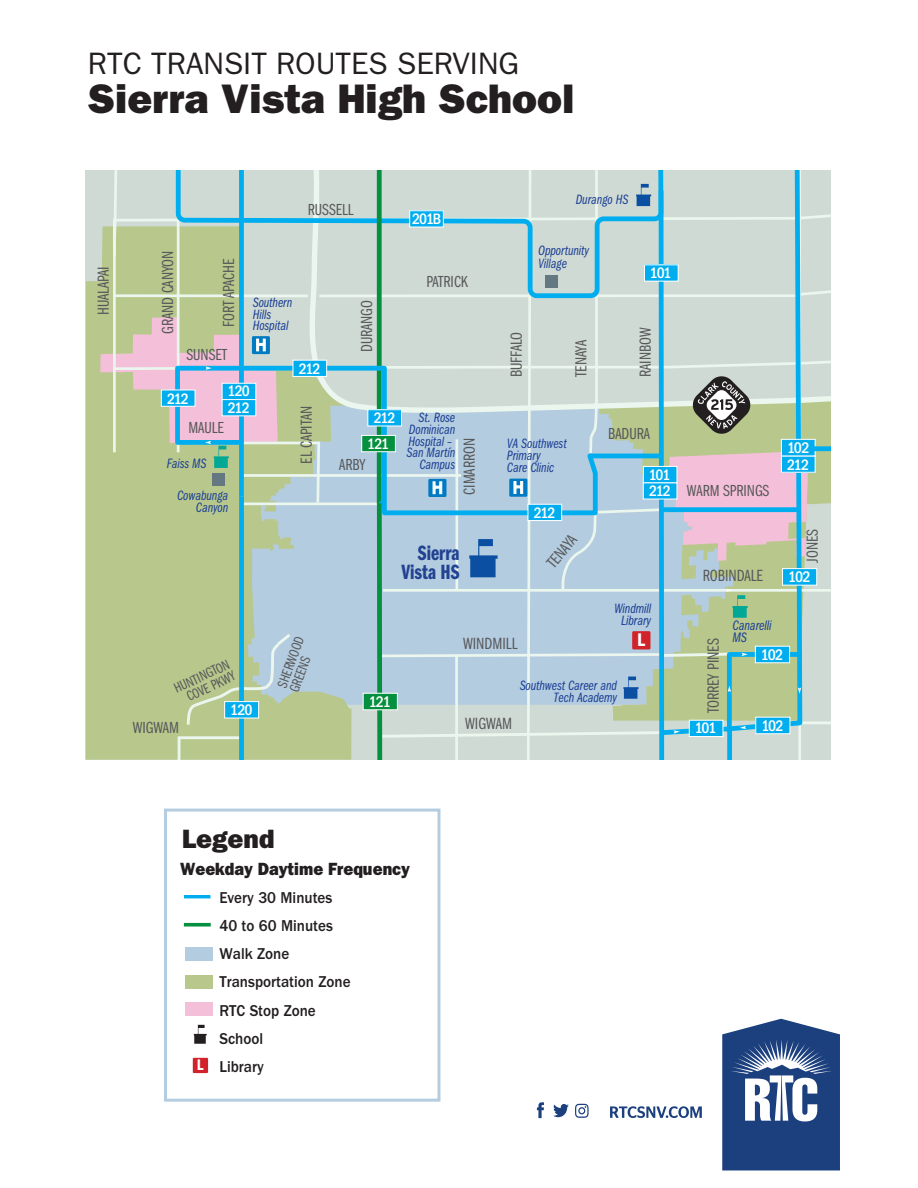
<style>
.page{position:relative;width:918px;height:1188px;background:#fff}
.page>*{position:absolute;margin:0;border:0;box-sizing:border-box;transform-origin:0 0}
.t1{font:41.4px "ITC Franklin Gothic Std Hvy";color:#231f20}
.t2{font:31.05px "ITC Franklin Gothic Std";color:#231f20}
.t3{font:26.7px "ITC Franklin Gothic Std Hvy";color:#231f20}
.t4{font:21.45px/18.8px "ITC Franklin Gothic Std Dm Cp";color:#224292;text-align:right}
.t5{font:19.05px "ITC Franklin Gothic Std Dm Cd";color:#fff}
.t6{font:17.7px "ITC Franklin Gothic Std Hvy";color:#231f20;scale:.93 1}
.t7{font:16.8px "ITC Franklin Gothic Std Bk Cp";color:#57585a}
.t8{font:16.65px "ITC Franklin Gothic Std Bk Cp";color:#57585a}
.t9{font:16.5px "ITC Franklin Gothic Std Bk Cp";color:#57585a}
.t10{font:500 16.35px "ITC Franklin Gothic Std";color:#231f20;scale:.93 1}
.t11{font:500 condensed 15.9px "ITC Franklin Gothic Std";letter-spacing:-.065em;color:#fff}
.t12{font:500 condensed 15.75px "ITC Franklin Gothic Std";color:#fff}
.t13{font:500 condensed 15.6px/16.6px "ITC Franklin Gothic Std";letter-spacing:-.075em;color:#fff}
.t14{font:14.4px/12.8px "ITC Franklin Gothic Std Bk Cp";color:#57585a;text-align:center}
.t15{font:14.25px/12px "ITC Franklin Gothic Std Bk Cp It";letter-spacing:-.005em;color:#1b3f94}
.t16{font:14.1px/11.9px "ITC Franklin Gothic Std Bk Cp It";letter-spacing:-.005em;color:#1b3f94}
.s1{font-family:"ITC Franklin Gothic Std Dm Cd";font-weight:400;font-size:15.9px;color:#fff}
</style>
<div class="page">
<svg style="left:610px;top:1106px;width:92px;height:12px"></svg>
<svg style="left:537px;top:1102px;width:7px;height:16px"></svg>
<svg style="left:553px;top:1104px;width:16px;height:13px"></svg>
<svg style="left:575px;top:1104px;width:14px;height:14px"></svg>
<svg style="left:722px;top:1019px;width:118px;height:151px"></svg>
<div style="left:164px;top:809px;width:276px;height:293px;border:3px solid #b4ccdf"></div>
<div style="left:184px;top:895px;width:26px;height:3px;border:1px solid #00aeef"></div>
<div style="left:184px;top:923px;width:27px;height:4px;border:1px solid #05903f"></div>
<svg style="left:194px;top:1025px;width:13px;height:19px"></svg>
<div style="left:193px;top:1058px;width:15px;height:15px;background:#d1232a"></div>
<div style="left:186px;top:975px;width:27px;height:13px;background:#b8c88c"></div>
<div style="left:186px;top:1002px;width:27px;height:14px;background:#f4bfd8"></div>
<div style="left:186px;top:947px;width:27px;height:14px;background:#b4ccdf"></div>
<svg style="left:100px;top:171px;width:731px;height:589px;background:#b6cdc5"></svg>
<p class="t2" style="left:88px;top:46px;width:433px">RTC TRANSIT ROUTES SERVING</p>
<p class="t1" style="left:88px;top:75px;width:488px">Sierra Vista High School</p>
<p class="t9" style="left:94px;top:315px;width:50px;rotate:-90deg">HUALAPAI</p>
<p class="t9" style="left:159px;top:334px;width:85px;rotate:-90deg">GRAND CANYON</p>
<p class="t9" style="left:220px;top:327px;width:69px;rotate:-90deg">FORT APACHE</p>
<p class="t9" style="left:187px;top:346px;width:42px">SUNSET</p>
<p class="t9" style="left:308px;top:201px;width:47px">RUSSELL</p>
<p class="t16" style="left:253px;top:296px;width:41px">Southern<br>Hills<br>Hospital</p>
<p class="t9" style="left:358px;top:352px;width:54px;rotate:-90deg">DURANGO</p>
<p class="t13" style="left:299px;top:360px;width:23px">212</p>
<p class="t13" style="left:167px;top:390px;width:23px">212</p>
<p class="t13" style="left:228px;top:383px;width:24px">120</p>
<p class="t13" style="left:228px;top:400px;width:23px">212</p>
<p class="t9" style="left:188px;top:418px;width:37px">MAULE</p>
<p class="t16" style="left:167px;top:458px;width:41px">Faiss MS</p>
<p class="t16" style="left:177px;top:489px;width:53px;text-align:right">Cowabunga<br>Canyon</p>
<p class="t9" style="left:297px;top:464px;width:59px;rotate:-90deg">EL CAPITAN</p>
<p class="t13" style="left:367px;top:406px;width:30px;line-height:25.3px;text-align:center">212<br>121</p>
<p class="t9" style="left:339px;top:456px;width:28px">ARBY</p>
<p class="t13" style="left:412px;top:210px;width:31px">201B</p>
<p class="t9" style="left:427px;top:273px;width:43px">PATRICK</p>
<p class="t16" style="left:407px;top:412px;width:50px;text-align:right">St. Rose<br>Dominican<br>Hospital –<br>San Martín<br>Campus</p>
<p class="t9" style="left:460px;top:495px;width:58px;rotate:-90deg">CIMARRON</p>
<p class="t16" style="left:576px;top:194px;width:54px">Durango HS</p>
<p class="t16" style="left:538px;top:244px;width:52px;line-height:13.4px">Opportunity<br>Village</p>
<p class="t13" style="left:650px;top:265px;width:23px">101</p>
<p class="t9" style="left:507px;top:377px;width:47px;rotate:-90deg">BUFFALO</p>
<p class="t9" style="left:572px;top:377px;width:39px;rotate:-90deg">TENAYA</p>
<p class="t9" style="left:636px;top:377px;width:51px;rotate:-90deg">RAINBOW</p>
<p class="t16" style="left:507px;top:438px;width:61px">VA Southwest<br>Primary<br>Care Clinic</p>
<p class="t13" style="left:534px;top:504px;width:23px">212</p>
<p class="t9" style="left:608px;top:425px;width:43px">BADURA</p>
<p class="t13" style="left:649px;top:466px;width:24px">101<br>212</p>
<p class="t9" style="left:687px;top:481px;width:84px">WARM SPRINGS</p>
<p class="t11" style="left:787px;top:438px;width:24px">102</p>
<p class="t13" style="left:787px;top:456px;width:23px">212</p>
<p class="t14" style="left:172px;top:683px;width:62px;rotate:-25deg">HUNTINGTON<br>COVE PKWY</p>
<p class="t8" style="left:133px;top:719px;width:48px">WIGWAM</p>
<p class="t12" style="left:230px;top:701px;width:24px">120</p>
<p class="t14" style="left:276px;top:685px;width:55px;text-align:left;rotate:-70deg">SHERWOOD<br>GREENS</p>
<p class="t11" style="left:369px;top:692px;width:24px">121</p>
<p class="t9" style="left:804px;top:563px;width:35px;rotate:-90deg">JONES</p>
<p class="t9" style="left:543px;top:560px;width:39px;rotate:-50deg">TENAYA</p>
<p class="t4" style="left:401px;top:544px;width:60px">Sierra<br>Vista HS</p>
<p class="t7" style="left:703px;top:566px;width:62px">ROBINDALE</p>
<p class="t15" style="left:732px;top:620px;width:41px">Canarelli<br>MS</p>
<p class="t11" style="left:788px;top:568px;width:24px">102</p>
<p class="t16" style="left:614px;top:603px;width:39px;text-align:center">Windmill<br>Library</p>
<p class="t5" style="left:637px;top:629px;width:10px">L</p>
<p class="t7" style="left:463px;top:635px;width:56px">WINDMILL</p>
<p class="t7" style="left:704px;top:713px;width:76px;rotate:-90deg">TORREY PINES</p>
<p class="t11" style="left:761px;top:645px;width:24px">102</p>
<p class="t16" style="left:520px;top:680px;width:99px;text-align:right">Southwest Career and<br>Tech Academy</p>
<p class="t7" style="left:465px;top:714px;width:48px">WIGWAM</p>
<p class="t13" style="left:695px;top:720px;width:23px">101</p>
<p class="t11" style="left:761px;top:716px;width:24px">102</p>
<p class="t3" style="left:182px;top:823px;width:94px">Legend</p>
<p class="t10" style="left:219px;top:889px;width:123px">Every 30 Minutes</p>
<p class="t10" style="left:219px;top:917px;width:124px">40 to 60 Minutes</p>
<p class="t10" style="left:219px;top:945px;width:77px">Walk Zone</p>
<p class="t10" style="left:219px;top:973px;width:143px">Transportation Zone</p>
<p class="t10" style="left:219px;top:1001px;width:105px">RTC Stop Zone</p>
<p class="t10" style="left:219px;top:1029px;width:48px">School</p>
<p class="t10" style="left:197px;top:1057px;width:73px"><span class="s1">L</span> Library</p>
<p class="t6" style="left:180px;top:858px;width:249px">Weekday Daytime Frequency</p>
</div>
